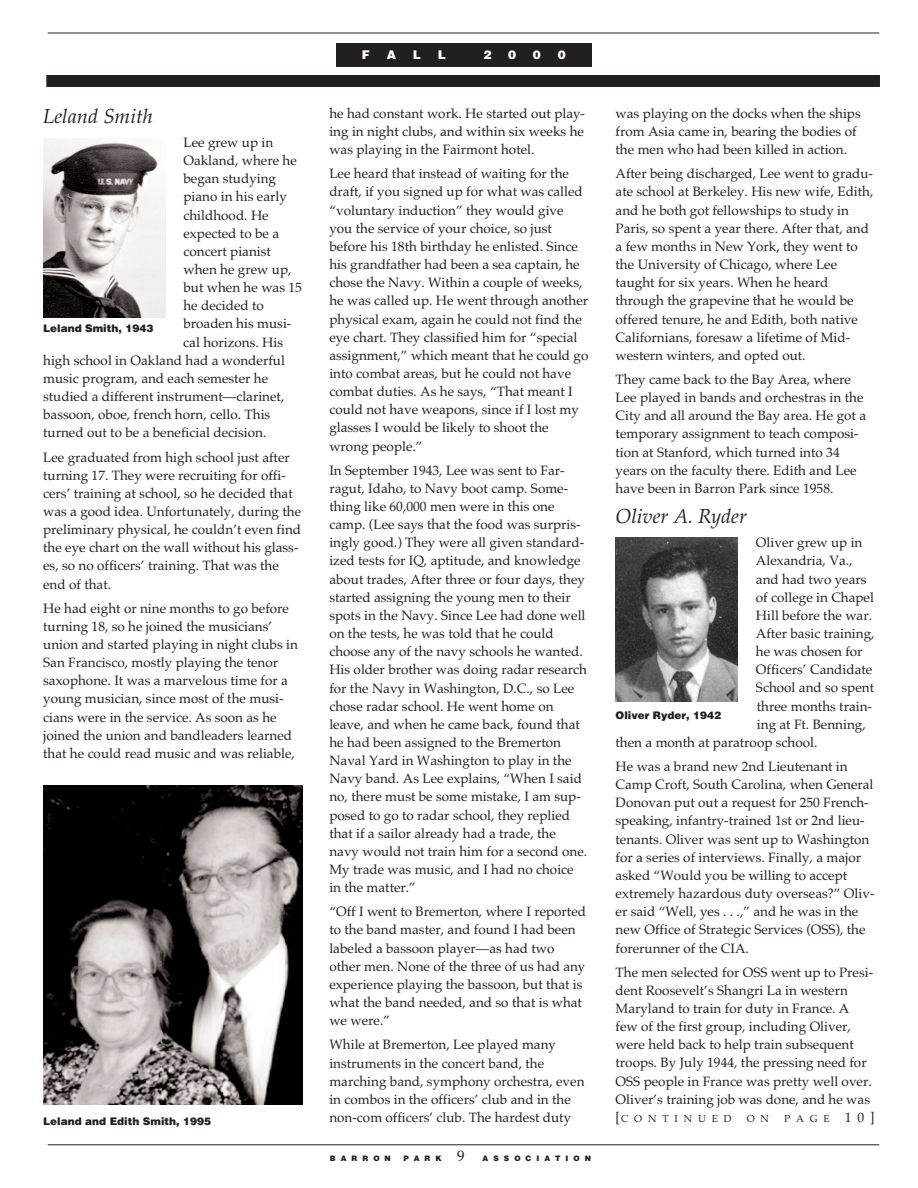
<style>
.page{position:relative;width:918px;height:1188px;background:#fff}
.page>*{position:absolute;margin:0;border:0;box-sizing:border-box;transform-origin:0 0}
.t1{font:italic 20.25px "Palatino";color:#231f20}
.t2{font:13.5px/18.1px "Palatino";color:#231f20}
.t3{font:900 12px "Helvetica";color:#fff}
.t4{font:900 10.5px "Helvetica";color:#231f20}
.t5{font:10.2px "Palatino";letter-spacing:.58em;color:#231f20}
.t6{font:900 7.5px "Helvetica";letter-spacing:.665em;color:#231f20}
.s1{font-family:"Palatino";font-weight:400;font-size:15px}
.s2{font-size:13.5px}
</style>
<div class="page">
<hr style="left:48px;top:33px;width:831px;height:1px;background:#231f20">
<hr style="left:48px;top:1145px;width:831px;height:1px;background:#231f20">
<div style="left:336px;top:44px;width:256px;height:23px;background:#231f20"></div>
<img style="left:43px;top:138px;width:122px;height:180px">
<img style="left:43px;top:785px;width:259px;height:319px">
<img style="left:616px;top:538px;width:122px;height:163px">
<div style="left:46px;top:75px;width:834px;height:12px;background:#231f20"></div>
<h1 class="t1" style="left:43px;top:104px;width:111px">Leland Smith</h1>
<p class="t2" style="left:183px;top:133px;width:91px">Lee grew up in</p>
<p class="t2" style="left:183px;top:151px;width:115px">Oakland, where he</p>
<p class="t2" style="left:183px;top:170px;width:94px">began studying</p>
<p class="t2" style="left:183px;top:188px;width:105px">piano in his early</p>
<p class="t2" style="left:183px;top:206px;width:87px">childhood. He</p>
<p class="t2" style="left:183px;top:224px;width:97px">expected to be a</p>
<p class="t2" style="left:183px;top:242px;width:89px">concert pianist</p>
<p class="t2" style="left:183px;top:260px;width:110px">when he grew up,</p>
<p class="t2" style="left:183px;top:278px;width:120px">but when he was 15</p>
<p class="t2" style="left:183px;top:297px;width:82px">he decided to</p>
<p class="t2" style="left:183px;top:315px;width:109px">broaden his musi-</p>
<p class="t2" style="left:183px;top:333px;width:101px">cal horizons. His</p>
<p class="t2" style="left:43px;top:351px;width:243px">high school in Oakland had a wonderful</p>
<p class="t2" style="left:43px;top:369px;width:226px">music program, and each semester he</p>
<p class="t2" style="left:43px;top:387px;width:243px">studied a different instrument—clarinet,</p>
<p class="t2" style="left:43px;top:406px;width:229px">bassoon, oboe, french horn, cello. This</p>
<p class="t2" style="left:43px;top:424px;width:225px">turned out to be a beneficial decision.</p>
<p class="t2" style="left:43px;top:448px;width:260px">Lee graduated from high school just after turning 17. They were recruiting for offi&shy;cers’ training at school, so he decided that was a good idea. Unfortunately, during the preliminary physical, he couldn’t even find the eye chart on the wall without his glass&shy;es, so no officers’ training. That was the end of that.</p>
<p class="t2" style="left:43px;top:599px;width:256px">He had eight or nine months to go before turning 18, so he joined the musicians’ union and started playing in night clubs in San Francisco, mostly playing the tenor saxophone. It was a marvelous time for a young musician, since most of the musi&shy;cians were in the service. As soon as he joined the union and bandleaders learned that he could read music and was reliable,</p>
<p class="t4" style="left:43px;top:322px;width:112px">Leland Smith, 1943</p>
<p class="t4" style="left:43px;top:1116px;width:169px">Leland and Edith Smith, 1995</p>
<p class="t3" style="left:362px;top:47px;width:10px">F</p>
<p class="t3" style="left:387px;top:47px;width:11px">A</p>
<p class="t3" style="left:413px;top:47px;width:10px">L</p>
<p class="t3" style="left:438px;top:47px;width:10px">L</p>
<p class="t3" style="left:483px;top:47px;width:10px">2</p>
<p class="t3" style="left:508px;top:47px;width:10px">0</p>
<p class="t3" style="left:533px;top:47px;width:10px">0</p>
<p class="t3" style="left:558px;top:47px;width:10px">0</p>
<p class="t2" style="left:329px;top:104px;width:257px;text-align:justify">he had constant work. He started out play&shy;ing in night clubs, and within six weeks he was playing in the Fairmont hotel.</p>
<p class="t2" style="left:329px;top:165px;width:261px">Lee heard that instead of waiting for the draft, if you signed up for what was called “voluntary induction” they would give you the service of your choice, so just before his 18th birthday he enlisted. Since his grandfather had been a sea captain, he chose the Navy. Within a couple of weeks, he was called up. He went through another physical exam, again he could not find the eye chart. They classified him for “special assignment,” which meant that he could go into combat areas, but he could not have combat duties. As he says, “That meant I could not have weapons, since if I lost my glasses I would be likely to shoot the wrong people.”</p>
<p class="t2" style="left:329px;top:461px;width:259px">In September 1943, Lee was sent to Far&shy;ragut, Idaho, to Navy boot camp. Some&shy;thing like 60,000 men were in this one camp. (Lee says that the food was surpris&shy;ingly good.) They were all given standard&shy;ized tests for IQ, aptitude, and knowledge about trades, After three or four days, they started assigning the young men to their spots in the Navy. Since Lee had done well on the tests, he was told that he could choose any of the navy schools he wanted.<br>His older brother was doing radar research for the Navy in Washington, D.C., so Lee chose radar school. He went home on leave, and when he came back, found that he had been assigned to the Bremerton Naval Yard in Washington to play in the Navy band. As Lee explains, “When I said no, there must be some mistake, I am sup&shy;posed to go to radar school, they replied that if a sailor already had a trade, the navy would not train him for a second one.<br>My trade was music, and I had no choice in the matter.”</p>
<p class="t2" style="left:329px;top:903px;width:258px">“Off I went to Bremerton, where I reported to the band master, and found I had been labeled a bassoon player—as had two other men. None of the three of us had any experience playing the bassoon, but that is what the band needed, and so that is what we were.”</p>
<p class="t2" style="left:329px;top:1036px;width:257px">While at Bremerton, Lee played many instruments in the concert band, the marching band, symphony orchestra, even in combos in the officers’ club and in the non-com officers’ club. The hardest duty</p>
<p class="t6" style="left:330px;top:1155px;width:62px">BARRON</p>
<p class="t6" style="left:403px;top:1155px;width:189px">PARK <span class="s1">9</span> ASSOCIATION</p>
<p class="t2" style="left:616px;top:104px;width:247px">was playing on the docks when the ships from Asia came in, bearing the bodies of the men who had been killed in action.</p>
<p class="t2" style="left:616px;top:165px;width:259px">After being discharged, Lee went to gradu&shy;ate school at Berkeley. His new wife, Edith, and he both got fellowships to study in Paris, so spent a year there. After that, and a few months in New York, they went to the University of Chicago, where Lee taught for six years. When he heard through the grapevine that he would be offered tenure, he and Edith, both native Californians, foresaw a lifetime of Mid&shy;western winters, and opted out.</p>
<p class="t2" style="left:616px;top:370px;width:252px">They came back to the Bay Area, where Lee played in bands and orchestras in the City and all around the Bay area. He got a temporary assignment to teach composi&shy;tion at Stanford, which turned into 34 years on the faculty there. Edith and Lee have been in Barron Park since 1958.</p>
<h1 class="t1" style="left:616px;top:504px;width:133px">Oliver A. Ryder</h1>
<p class="t2" style="left:756px;top:534px;width:108px">Oliver grew up in</p>
<p class="t2" style="left:756px;top:552px;width:98px">Alexandria, Va.,</p>
<p class="t2" style="left:756px;top:570px;width:112px">and had two years</p>
<p class="t2" style="left:756px;top:588px;width:120px">of college in Chapel</p>
<p class="t2" style="left:756px;top:606px;width:118px">Hill before the war.</p>
<p class="t2" style="left:756px;top:624px;width:120px">After basic training,</p>
<p class="t2" style="left:756px;top:642px;width:108px">he was chosen for</p>
<p class="t2" style="left:756px;top:661px;width:118px">Officers’ Candidate</p>
<p class="t2" style="left:756px;top:679px;width:120px">School and so spent</p>
<p class="t2" style="left:757px;top:697px;width:117px">three months train-</p>
<p class="t2" style="left:757px;top:715px;width:110px">ing at Ft. Benning,</p>
<p class="t2" style="left:616px;top:733px;width:203px">then a month at paratroop school.</p>
<p class="t2" style="left:616px;top:757px;width:260px">He was a brand new 2nd Lieutenant in Camp Croft, South Carolina, when General Donovan put out a request for 250 French&shy;speaking, infantry-trained 1st or 2nd lieu&shy;tenants. Oliver was sent up to Washington for a series of interviews. Finally, a major asked “Would you be willing to accept extremely hazardous duty overseas?” Oliv&shy;er said “Well, yes . . .,” and he was in the new Office of Strategic Services (OSS), the forerunner of the CIA.</p>
<p class="t2" style="left:616px;top:963px;width:259px">The men selected for OSS went up to Presi&shy;dent Roosevelt’s Shangri La in western Maryland to train for duty in France. A few of the first group, including Oliver, were held back to help train subsequent troops. By July 1944, the pressing need for OSS people in France was pretty well over.<br>Oliver’s training job was done, and he was</p>
<p class="t5" style="left:616px;top:1112px;width:118px"><span class="s2">[</span>CONTINUED</p>
<p class="t5" style="left:747px;top:1112px;width:24px">O N</p>
<p class="t5" style="left:784px;top:1112px;width:92px">PAGE <span class="s2">10]</span></p>
<p class="t4" style="left:616px;top:709px;width:107px">Oliver Ryder, 1942</p>
</div>
